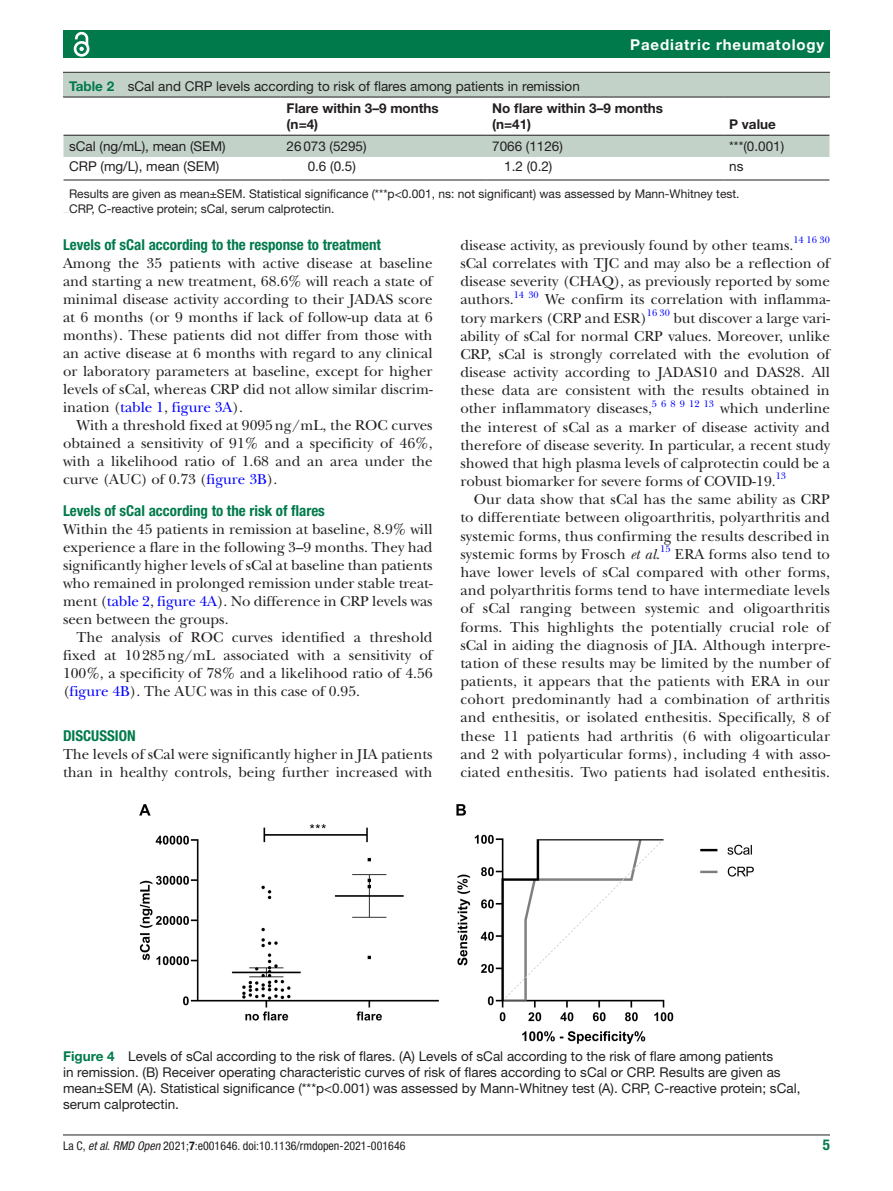
<style>
.page{position:relative;width:893px;height:1191px;background:#fff}
.page>*{position:absolute;margin:0;border:0;box-sizing:border-box;transform-origin:0 0}
.t1{font:15px/18.1px "New Baskerville";color:#231f20;text-align:justify}
.t2{font:700 condensed 15px "Helvetica Neue LT Std";color:#007a4b}
.t3{font:700 15px "Helvetica Neue LT Std";letter-spacing:.055em;color:#fff}
.t4{font:13.5px/16.2px "Helvetica Neue LT Std";color:#231f20}
.t5{font:700 13.5px/16.5px "Helvetica Neue LT Std";color:#231f20}
.t6{font:12px/15px "Helvetica Neue LT Std";color:#231f20}
.t7{font:condensed 12px "Helvetica Neue LT Std";color:#231f20}
.t8{font:9.9px "New Baskerville";color:#00f}
.s1{font-weight:700;color:#007a4b}
.s2{font-weight:700}
.s3{color:#00f}
.s4{font-style:italic}
</style>
<div class="page">
<hr style="left:63px;top:1134px;width:767px;height:1px;background:#231f20">
<div style="left:63px;top:31px;width:767px;height:27px;background:#007a4b"></div>
<svg style="left:73px;top:31px;width:17px;height:26px"></svg>
<div style="left:63px;top:73px;width:767px;height:139px;background:#c2d2c9"></div>
<hr style="left:63px;top:72px;width:767px;height:1px;background:#231f20">
<div style="left:64px;top:98px;width:766px;height:114px;background:#fff"></div>
<hr style="left:63px;top:97px;width:218px;height:1px;background:#231f20">
<hr style="left:281px;top:97px;width:205px;height:1px;background:#231f20">
<hr style="left:486px;top:97px;width:237px;height:1px;background:#231f20">
<hr style="left:723px;top:97px;width:107px;height:1px;background:#231f20">
<hr style="left:281px;top:180px;width:205px;height:1px;background:#231f20">
<hr style="left:486px;top:180px;width:237px;height:1px;background:#231f20">
<hr style="left:63px;top:180px;width:218px;height:1px;background:#231f20">
<hr style="left:723px;top:180px;width:107px;height:1px;background:#231f20">
<hr style="left:63px;top:97px;width:1px;height:38px;background:#fff">
<hr style="left:63px;top:180px;width:1px;height:32px;background:#fff">
<svg style="left:63px;top:135px;width:767px;height:45px"></svg>
<hr style="left:69px;top:197px;width:761px;height:1px;background:#fff">
<img style="left:140px;top:804px;width:613px;height:239px">
<p class="t3" style="left:630px;top:35px;width:195px">Paediatric rheumatology</p>
<p class="t4" style="left:287px;top:75px;width:295px;line-height:22px;text-indent:-218px"><span class="s1">Table 2</span> sCal and CRP levels according to risk of flares among patients in remission<br><span class="s2">Flare within 3–9 months</span></p>
<p class="t5" style="left:287px;top:116px;width:33px">(n=4)</p>
<p class="t5" style="left:492px;top:99px;width:172px">No flare within 3–9 months (n=41)</p>
<p class="t5" style="left:729px;top:116px;width:48px">P value</p>
<p class="t4" style="left:69px;top:138px;width:158px">sCal (ng/mL), mean (SEM)</p>
<p class="t4" style="left:287px;top:138px;width:81px">26073 (5295)</p>
<p class="t4" style="left:492px;top:138px;width:72px">7066 (1126)</p>
<p class="t4" style="left:729px;top:138px;width:57px">***(0.001)</p>
<p class="t4" style="left:69px;top:158px;width:152px">CRP (mg/L), mean (SEM)</p>
<p class="t4" style="left:308px;top:158px;width:50px">0.6 (0.5)</p>
<p class="t4" style="left:504px;top:158px;width:50px">1.2 (0.2)</p>
<p class="t4" style="left:729px;top:158px;width:16px">ns</p>
<p class="t6" style="left:69px;top:186px;width:672px">Results are given as mean±SEM. Statistical significance (***p&lt;0.001, ns: not significant) was assessed by Mann-Whitney test.<br>CRP, C-reactive protein; sCal, serum calprotectin.</p>
<p class="t2" style="left:63px;top:236px;width:319px">Levels of sCal according to the response to treatment</p>
<p class="t1" style="left:63px;top:255px;width:371px">Among the 35 patients with active disease at baseline and starting a new treatment, 68.6% will reach a state of minimal disease activity according to their JADAS score at 6 months (or 9 months if lack of follow-up data at 6 months). These patients did not differ from those with an active disease at 6 months with regard to any clinical or laboratory parameters at baseline, except for higher levels of sCal, whereas CRP did not allow similar discrim&shy;ination (<span class="s3">table 1</span>, <span class="s3">figure 3A</span>).</p>
<p class="t1" style="left:63px;top:417px;width:371px;text-indent:14px">With a threshold fixed at 9095ng/mL, the ROC curves obtained a sensitivity of 91% and a specificity of 46%, with a likelihood ratio of 1.68 and an area under the curve (AUC) of 0.73 (<span class="s3">figure 3B</span>).</p>
<p class="t2" style="left:63px;top:501px;width:263px">Levels of sCal according to the risk of flares</p>
<p class="t1" style="left:63px;top:520px;width:371px">Within the 45 patients in remission at baseline, 8.9% will experience a flare in the following 3–9 months. They had significantly higher levels of sCal at baseline than patients who remained in prolonged remission under stable treat&shy;ment (<span class="s3">table 2</span>, <span class="s3">figure 4A</span>). No difference in CRP levels was seen between the groups.</p>
<p class="t1" style="left:63px;top:628px;width:371px;text-indent:14px">The analysis of ROC curves identified a threshold fixed at 10285ng/mL associated with a sensitivity of 100%, a specificity of 78% and a likelihood ratio of 4.56 (<span class="s3">figure 4B</span>). The AUC was in this case of 0.95.</p>
<p class="t2" style="left:63px;top:726px;width:74px">DISCUSSION</p>
<p class="t1" style="left:63px;top:745px;width:371px">The levels of sCal were significantly higher in JIA patients than in healthy controls, being further increased with</p>
<p class="t1" style="left:460px;top:236px;width:334px">disease activity, as previously found by other teams.</p>
<p class="t8" style="left:793px;top:234px;width:38px">14 16 30</p>
<p class="t1" style="left:460px;top:254px;width:371px">sCal correlates with TJC and may also be a reflection of disease severity (CHAQ), as previously reported by some authors.</p>
<p class="t8" style="left:514px;top:289px;width:26px">14 30</p>
<p class="t1" style="left:460px;top:290px;width:371px;text-indent:85px">We confirm its correlation with inflamma&shy;tory markers (CRP and ESR)<sup>16</sup> <sup>30</sup> but discover a large vari&shy;ability of sCal for normal CRP values. Moreover, unlike CRP, sCal is strongly correlated with the evolution of disease activity according to JADAS10 and DAS28. All these data are consistent with the results obtained in other inflammatory diseases,</p>
<p class="t8" style="left:652px;top:398px;width:64px">5 6 8 9 12 13</p>
<p class="t1" style="left:460px;top:399px;width:371px;text-indent:260px">which underline the interest of sCal as a marker of disease activity and therefore of disease severity. In particular, a recent study showed that high plasma levels of calprotectin could be a robust biomarker for severe forms of COVID-19.</p>
<p class="t8" style="left:776px;top:470px;width:12px">13</p>
<p class="t1" style="left:460px;top:490px;width:371px;text-indent:14px">Our data show that sCal has the same ability as CRP to differentiate between oligoarthritis, polyarthritis and systemic forms, thus confirming the results described in systemic forms by Frosch <span class="s4">et al</span>.</p>
<p class="t8" style="left:660px;top:543px;width:12px">15</p>
<p class="t1" style="left:460px;top:545px;width:371px;text-indent:215px">ERA forms also tend to have lower levels of sCal compared with other forms, and polyarthritis forms tend to have intermediate levels of sCal ranging between systemic and oligoarthritis forms. This highlights the potentially crucial role of sCal in aiding the diagnosis of JIA. Although interpre&shy;tation of these results may be limited by the number of patients, it appears that the patients with ERA in our cohort predominantly had a combination of arthritis and enthesitis, or isolated enthesitis. Specifically, 8 of these 11 patients had arthritis (6 with oligoarticular and 2 with polyarticular forms), including 4 with asso&shy;ciated enthesitis. Two patients had isolated enthesitis.</p>
<p class="t4" style="left:63px;top:1047px;width:739px"><span class="s1">Figure 4</span> Levels of sCal according to the risk of flares. (A) Levels of sCal according to the risk of flare among patients<br>in remission. (B) Receiver operating characteristic curves of risk of flares according to sCal or CRP. Results are given as mean±SEM (A). Statistical significance (***p&lt;0.001) was assessed by Mann-Whitney test (A). CRP, C-reactive protein; sCal, serum calprotectin.</p>
<p class="t7" style="left:63px;top:1138px;width:344px">La C, <span class="s4">et al</span>. <span class="s4">RMD Open</span> 2021;<span class="s2">7</span>:e001646. doi:10.1136/rmdopen-2021-001646</p>
<p class="t2" style="left:823px;top:1135px;width:9px">5</p>
</div>
